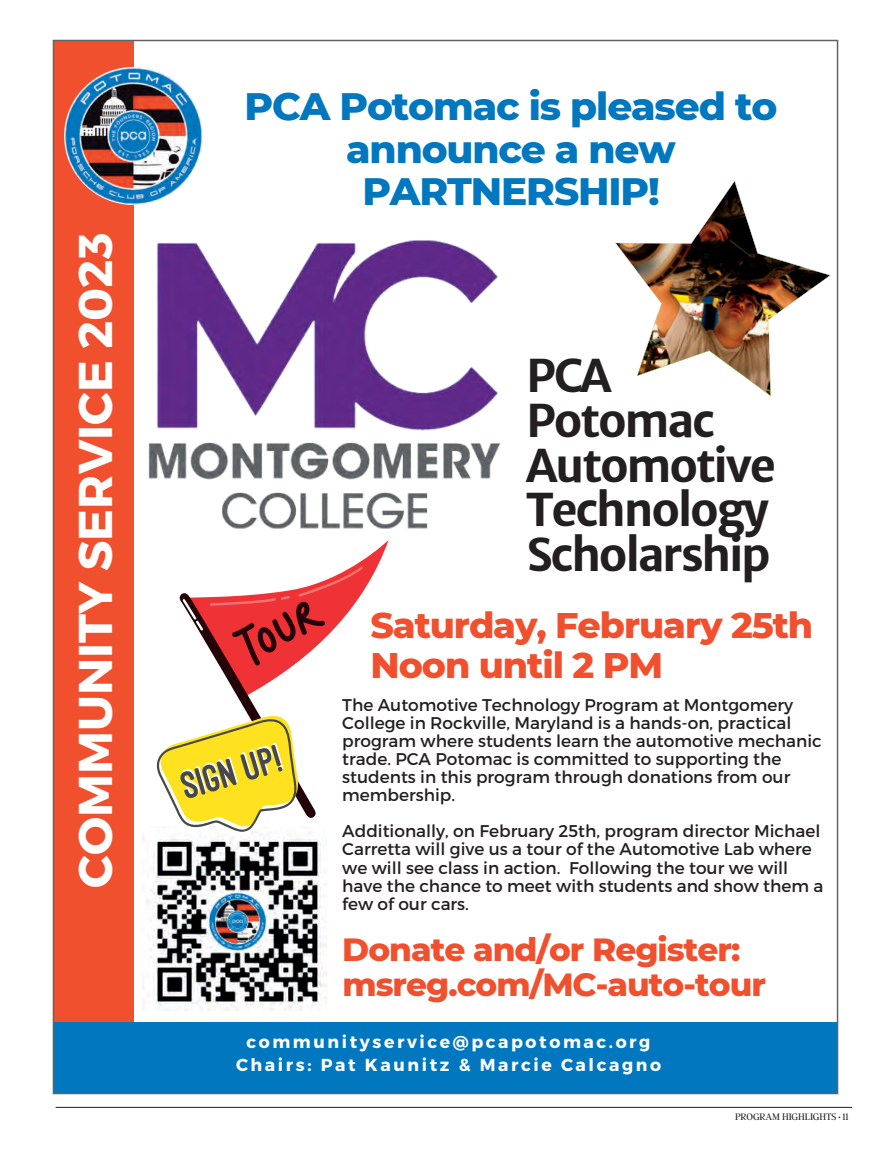
<style>
.page{position:relative;width:891px;height:1161px;background:#fff}
.page>*{position:absolute;margin:0;border:0;box-sizing:border-box;transform-origin:0 0}
.t1{font:700 47.25px "Montserrat";color:#fff}
.t2{font:700 45.3px/44.7px "Merriweather Sans";letter-spacing:-.05em;color:#231f20}
.t3{font:800 39px/42.5px "Montserrat";letter-spacing:-.03em;color:#0077bf;text-align:center}
.t4{font:800 36.3px/39.2px "Montserrat";letter-spacing:-.03em;color:#f0502d}
.t5{font:800 32.7px/35px "Montserrat";letter-spacing:-.03em;color:#f0502d}
.t6{font:700 17.25px/23.2px "Montserrat";letter-spacing:.15em;color:#fff;text-align:center}
.t7{font:16.95px/18px "Montserrat";color:#231f20}
.t8{font:300 10.5px "Argent CF";letter-spacing:-.01em;color:#231f20}
</style>
<div class="page">
<hr style="left:56px;top:1107px;width:796px;height:1px;background:#231f20">
<div style="left:53px;top:1022px;width:785px;height:72px;background:#0077bf"></div>
<div style="left:54px;top:41px;width:80px;height:981px;background:#f0502d"></div>
<img style="left:64px;top:67px;width:138px;height:138px">
<img style="left:148px;top:240px;width:353px;height:289px">
<svg style="left:179px;top:593px;width:137px;height:225px"></svg>
<svg style="left:183px;top:540px;width:206px;height:158px"></svg>
<img style="left:143px;top:833px;width:184px;height:178px">
<svg style="left:156px;top:714px;width:142px;height:119px"></svg>
<img style="left:615px;top:180px;width:216px;height:216px">
<p class="t1" style="left:66px;top:888px;width:657px;rotate:-90deg">COMMUNITY SERVICE 2023</p>
<p class="t3" style="left:244px;top:83px;width:535px">PCA Potomac is pleased to<sup>MAY </sup>announce a new<br>PARTNERSHIP!</p>
<p class="t2" style="left:526px;top:353px;width:251px">PCA<br>Potomac<br>Automotive<br>Technology<br>Scholarship</p>
<p class="t4" style="left:370px;top:604px;width:444px">Saturday, February 25th<br>Noon until 2 PM</p>
<p class="t7" style="left:342px;top:696px;width:481px">The Automotive Technology Program at Montgomery College in Rockville, Maryland is a hands-on, practical program where students learn the automotive mechanic trade. PCA Potomac is committed to supporting the students in this program through donations from our membership.</p>
<p class="t7" style="left:342px;top:822px;width:483px">Additionally, on February 25th, program director Michael Carretta will give us a tour of the Automotive Lab where we will see class in action. Following the tour we will have the chance to meet with students and show them a few of our cars.</p>
<p class="t5" style="left:342px;top:930px;width:425px">Donate and/or Register: msreg.com/MC-auto-tour</p>
<p class="t6" style="left:236px;top:1030px;width:427px">communityservice@pcapotomac.org<br>Chairs: Pat Kaunitz &amp; Marcie Calcagno</p>
<p class="t8" style="left:735px;top:1112px;width:115px">PROGRAM HIGHLIGHTS <sup>.</sup> 11</p>
</div>
